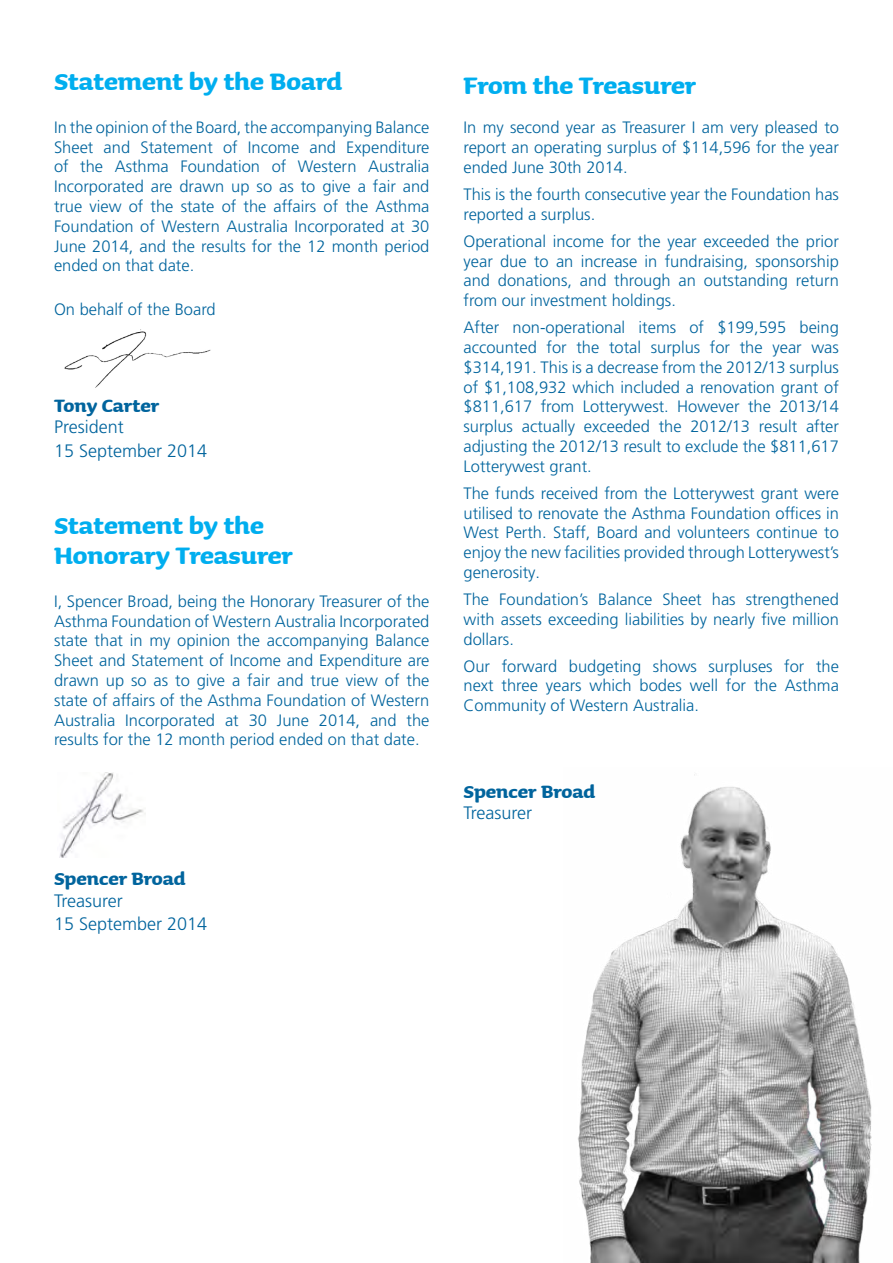
<style>
.page{position:relative;width:893px;height:1263px;background:#fff}
.page>*{position:absolute;margin:0;border:0;box-sizing:border-box;transform-origin:0 0}
.t1{font:700 30px/30px "Sauna";color:#00aeef}
.t2{font:700 22.5px "Sauna";color:#00649d}
.t3{font:300 18px/23.4px "Frutiger LT Pro";color:#00649d}
.t4{font:300 16.5px/19.8px "Frutiger LT Pro";color:#00649d;text-align:justify}
</style>
<div class="page">
<img style="left:59px;top:772px;width:86px;height:86px">
<img style="left:64px;top:329px;width:147px;height:59px">
<img style="left:578px;top:774px;width:294px;height:489px">
<p class="t1" style="left:54px;top:64px;width:289px">Statement by the Board</p>
<p class="t4" style="left:54px;top:117px;width:377px">In the opinion of the Board, the accompanying Balance Sheet and Statement of Income and Expenditure of the Asthma Foundation of Western Australia Incorporated are drawn up so as to give a fair and true view of the state of the affairs of the Asthma Foundation of Western Australia Incorporated at 30<br>June 2014, and the results for the 12 month period ended on that date.</p>
<p class="t4" style="left:54px;top:299px;width:163px">On behalf of the Board</p>
<p class="t2" style="left:54px;top:391px;width:107px">Tony Carter</p>
<p class="t3" style="left:54px;top:416px;width:155px">President<br>15 September 2014</p>
<p class="t1" style="left:54px;top:508px;width:240px">Statement by the<br>Honorary Treasurer</p>
<p class="t4" style="left:54px;top:591px;width:377px">I, Spencer Broad, being the Honorary Treasurer of the Asthma Foundation of Western Australia Incorporated state that in my opinion the accompanying Balance Sheet and Statement of Income and Expenditure are drawn up so as to give a fair and true view of the state of affairs of the Asthma Foundation of Western Australia Incorporated at 30 June 2014, and the results for the 12 month period ended on that date.</p>
<p class="t2" style="left:54px;top:864px;width:133px">Spencer Broad</p>
<p class="t3" style="left:54px;top:889px;width:155px">Treasurer<br>15 September 2014</p>
<p class="t1" style="left:463px;top:68px;width:234px">From the Treasurer</p>
<p class="t4" style="left:463px;top:118px;width:377px">In my second year as Treasurer I am very pleased to report an operating surplus of $114,596 for the year ended June 30th 2014.</p>
<p class="t4" style="left:463px;top:184px;width:377px">This is the fourth consecutive year the Foundation has reported a surplus.</p>
<p class="t4" style="left:463px;top:231px;width:377px">Operational income for the year exceeded the prior year due to an increase in fundraising, sponsorship and donations, and through an outstanding return from our investment holdings.</p>
<p class="t4" style="left:463px;top:318px;width:377px">After non-operational items of $199,595 being accounted for the total surplus for the year was $314,191. This is a decrease from the 2012/13 surplus of $1,108,932 which included a renovation grant of $811,617 from Lotterywest. However the 2013/14 surplus actually exceeded the 2012/13 result after adjusting the 2012/13 result to exclude the $811,617<br>Lotterywest grant.</p>
<p class="t4" style="left:463px;top:483px;width:377px">The funds received from the Lotterywest grant were utilised to renovate the Asthma Foundation offices in West Perth. Staff, Board and volunteers continue to enjoy the new facilities provided through Lotterywest’s generosity.</p>
<p class="t4" style="left:463px;top:589px;width:377px">The Foundation’s Balance Sheet has strengthened with assets exceeding liabilities by nearly five million dollars.</p>
<p class="t4" style="left:463px;top:656px;width:377px">Our forward budgeting shows surpluses for the next three years which bodes well for the Asthma Community of Western Australia.</p>
<p class="t2" style="left:463px;top:777px;width:133px">Spencer Broad</p>
<p class="t3" style="left:463px;top:801px;width:70px">Treasurer</p>
</div>
